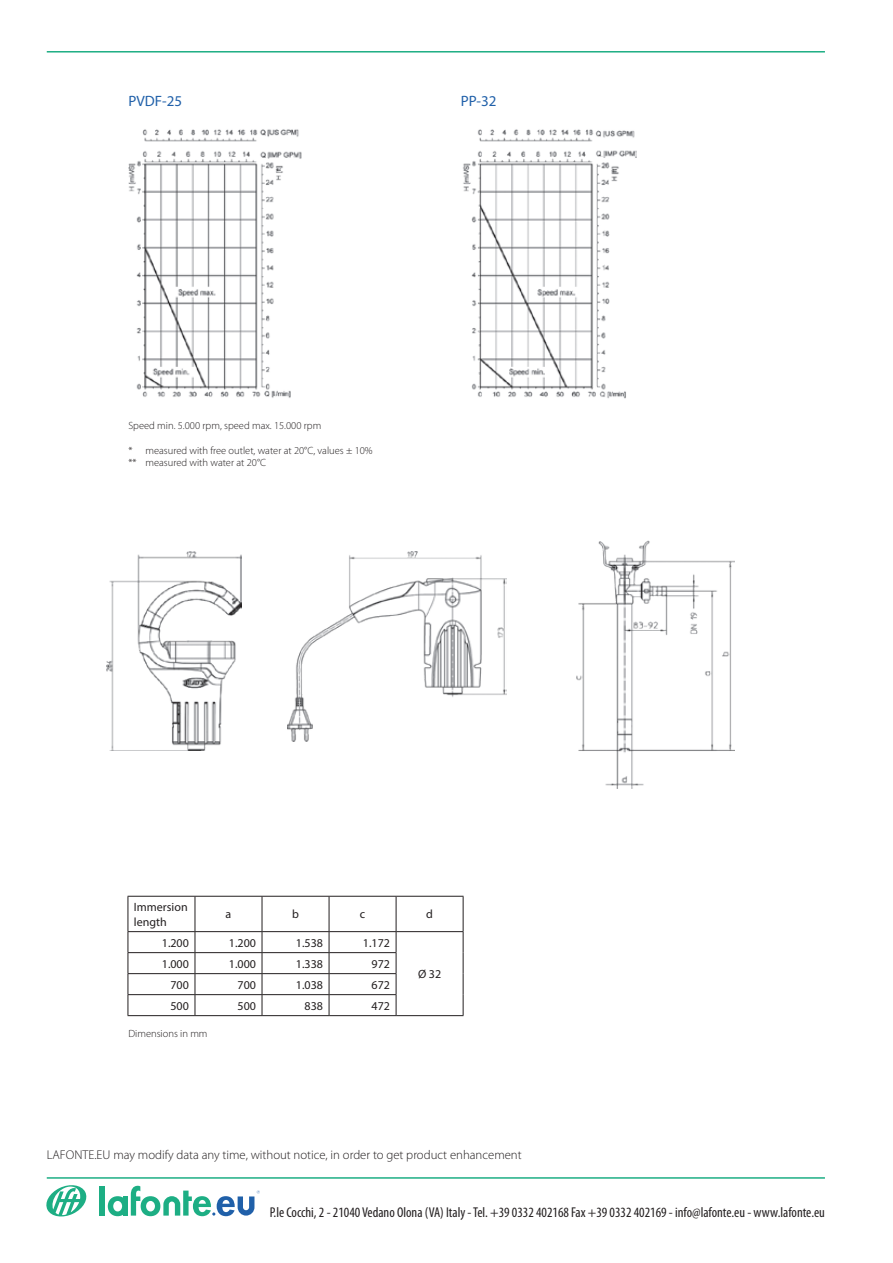
<style>
.page{position:relative;width:893px;height:1263px;background:#fff}
.page>*{position:absolute;margin:0;border:0;box-sizing:border-box;transform-origin:0 0}
.t1{font:15px "Myriad Pro";color:#2060a9}
.t2{font:condensed 14.25px "Myriad Pro";color:#231f20}
.t3{font:300 12.75px "Myriad Pro";color:#231f20}
.t4{font:12px/14.4px "Myriad Pro";color:#231f20}
.t5{font:300 10.5px/12.6px "Myriad Pro";color:#231f20}
</style>
<div class="page">
<hr style="left:47px;top:1177px;width:778px;height:2px;background:#1dae84">
<hr style="left:47px;top:51px;width:778px;height:2px;background:#1dae84">
<svg style="left:46px;top:1185px;width:41px;height:32px"></svg>
<div style="left:99px;top:1186px;width:6px;height:29px;background:#1dae84"></div>
<svg style="left:108px;top:1186px;width:152px;height:30px"></svg>
<img style="left:128px;top:129px;width:174px;height:269px">
<img style="left:463px;top:129px;width:173px;height:270px">
<img style="left:106px;top:552px;width:136px;height:198px">
<img style="left:288px;top:552px;width:219px;height:189px">
<img style="left:576px;top:541px;width:158px;height:248px">
<hr style="left:128px;top:896px;width:67px;height:1px;background:#231f20">
<hr style="left:128px;top:896px;width:1px;height:35px;background:#231f20">
<hr style="left:195px;top:896px;width:67px;height:1px;background:#231f20">
<hr style="left:195px;top:896px;width:1px;height:35px;background:#231f20">
<hr style="left:262px;top:896px;width:67px;height:1px;background:#231f20">
<hr style="left:262px;top:896px;width:1px;height:35px;background:#231f20">
<hr style="left:329px;top:896px;width:67px;height:1px;background:#231f20">
<hr style="left:329px;top:896px;width:1px;height:35px;background:#231f20">
<hr style="left:396px;top:896px;width:67px;height:1px;background:#231f20">
<hr style="left:396px;top:896px;width:1px;height:35px;background:#231f20">
<hr style="left:463px;top:896px;width:1px;height:35px;background:#231f20">
<hr style="left:128px;top:931px;width:67px;height:1px;background:#231f20">
<hr style="left:195px;top:931px;width:67px;height:1px;background:#231f20">
<hr style="left:262px;top:931px;width:67px;height:1px;background:#231f20">
<hr style="left:329px;top:931px;width:67px;height:1px;background:#231f20">
<hr style="left:396px;top:931px;width:67px;height:1px;background:#231f20">
<hr style="left:128px;top:952px;width:67px;height:1px;background:#231f20">
<hr style="left:195px;top:952px;width:67px;height:1px;background:#231f20">
<hr style="left:262px;top:952px;width:67px;height:1px;background:#231f20">
<hr style="left:329px;top:952px;width:67px;height:1px;background:#231f20">
<hr style="left:128px;top:973px;width:67px;height:1px;background:#231f20">
<hr style="left:195px;top:973px;width:67px;height:1px;background:#231f20">
<hr style="left:262px;top:973px;width:67px;height:1px;background:#231f20">
<hr style="left:329px;top:973px;width:67px;height:1px;background:#231f20">
<hr style="left:128px;top:994px;width:67px;height:1px;background:#231f20">
<svg style="left:128px;top:932px;width:1px;height:83px"></svg>
<hr style="left:195px;top:994px;width:67px;height:1px;background:#231f20">
<svg style="left:195px;top:932px;width:1px;height:83px"></svg>
<hr style="left:262px;top:994px;width:67px;height:1px;background:#231f20">
<svg style="left:262px;top:932px;width:1px;height:83px"></svg>
<hr style="left:329px;top:994px;width:67px;height:1px;background:#231f20">
<svg style="left:329px;top:932px;width:1px;height:83px"></svg>
<svg style="left:396px;top:932px;width:1px;height:83px"></svg>
<svg style="left:463px;top:932px;width:1px;height:83px"></svg>
<hr style="left:128px;top:1015px;width:67px;height:1px;background:#231f20">
<hr style="left:195px;top:1015px;width:67px;height:1px;background:#231f20">
<hr style="left:262px;top:1015px;width:67px;height:1px;background:#231f20">
<hr style="left:329px;top:1015px;width:67px;height:1px;background:#231f20">
<hr style="left:396px;top:1015px;width:67px;height:1px;background:#231f20">
<h1 class="t1" style="left:128px;top:92px;width:55px">PVDF-25</h1>
<h1 class="t1" style="left:461px;top:92px;width:37px">PP-32</h1>
<p class="t5" style="left:128px;top:419px;width:194px">Speed min. 5.000 rpm, speed max. 15.000 rpm</p>
<p class="t5" style="left:128px;top:444px;width:246px">* measured with free outlet, water at 20°C, values ± 10% ** measured with water at 20°C</p>
<p class="t4" style="left:134px;top:900px;width:55px">Immersion length</p>
<p class="t4" style="left:226px;top:907px;width:7px">a</p>
<p class="t4" style="left:292px;top:907px;width:8px">b</p>
<p class="t4" style="left:360px;top:907px;width:7px">c</p>
<p class="t4" style="left:426px;top:907px;width:8px">d</p>
<p class="t4" style="left:162px;top:935px;width:29px">1.200</p>
<p class="t4" style="left:229px;top:935px;width:29px">1.200</p>
<p class="t4" style="left:296px;top:935px;width:29px">1.538</p>
<p class="t4" style="left:363px;top:935px;width:29px">1.172</p>
<p class="t4" style="left:418px;top:967px;width:25px">Ø 32</p>
<p class="t4" style="left:162px;top:956px;width:29px">1.000</p>
<p class="t4" style="left:229px;top:956px;width:29px">1.000</p>
<p class="t4" style="left:296px;top:956px;width:29px">1.338</p>
<p class="t4" style="left:372px;top:956px;width:20px">972</p>
<p class="t4" style="left:170px;top:977px;width:20px">700</p>
<p class="t4" style="left:238px;top:977px;width:20px">700</p>
<p class="t4" style="left:296px;top:977px;width:29px">1.038</p>
<p class="t4" style="left:372px;top:977px;width:20px">672</p>
<p class="t4" style="left:170px;top:998px;width:20px">500</p>
<p class="t4" style="left:238px;top:998px;width:20px">500</p>
<p class="t4" style="left:305px;top:998px;width:20px">838</p>
<p class="t4" style="left:372px;top:998px;width:20px">472</p>
<p class="t5" style="left:128px;top:1027px;width:81px">Dimensions in mm</p>
<p class="t3" style="left:47px;top:1147px;width:476px">LAFONTE.EU may modify data any time, without notice, in order to get product enhancement</p>
<h2 class="t2" style="left:270px;top:1204px;width:557px">P.le Cocchi, 2 - 21040 Vedano Olona (VA) Italy - Tel. +39 0332 402168 Fax +39 0332 402169 - info@lafonte.eu - www.lafonte.eu</h2>
</div>
